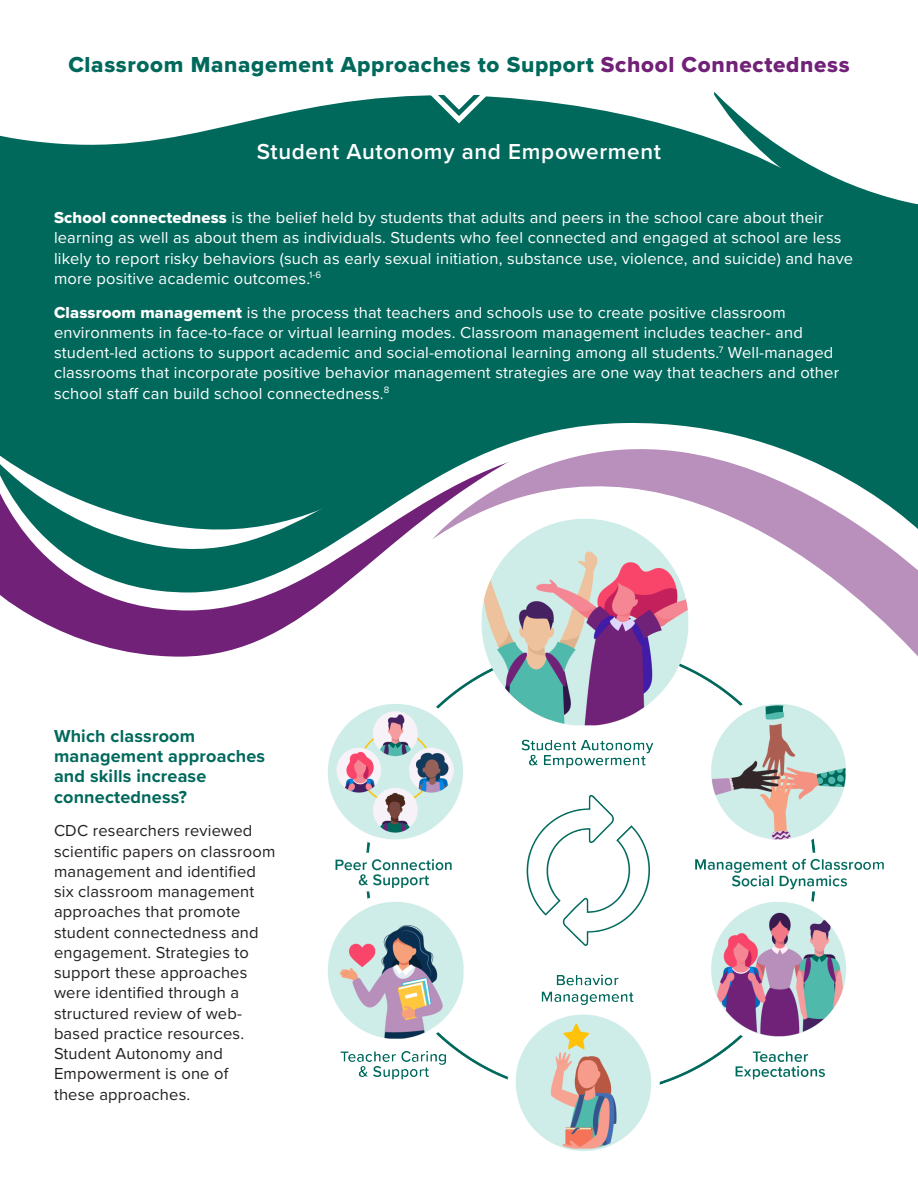
<style>
.page{position:relative;width:918px;height:1188px;background:#fff}
.page>*{position:absolute;margin:0;border:0;box-sizing:border-box;transform-origin:0 0}
.t1{font:22.5px "Proxima Nova Extrabld";letter-spacing:.03em;color:#00695c}
.t2{font:600 22.5px "Proxima Nova";letter-spacing:.03em;color:#fff}
.t3{font:700 18px/20.2px "Proxima Nova";letter-spacing:.01em;color:#00695c}
.t4{font:16.5px/20.2px "Proxima Nova";letter-spacing:.01em;color:#fff}
.t5{font:16.5px/20.2px "Proxima Nova";letter-spacing:.01em;color:#231f20}
.s1{color:#712177}
.s2{font-family:"Proxima Nova Extrabld"}
</style>
<div class="page">
<svg style="left:23px;top:611px;width:243px;height:46px;fill:#712177"></svg>
<svg style="left:0;top:171px;width:918px;height:422px;fill:#00695c"></svg>
<svg style="left:0;top:548px;width:266px;height:19px;background:#2a696f"></svg>
<svg style="left:0;top:218px;width:693px;height:330px;background:#35817b"></svg>
<div style="left:146px;top:171px;width:756px;height:291px;background:#00695c"></div>
<svg style="left:0;top:95px;width:673px;height:76px;fill:#00695c"></svg>
<div style="left:714px;top:243px;width:204px;height:11px;background:#00695c"></div>
<svg style="left:673px;top:91px;width:245px;height:152px;fill:#00695c"></svg>
<svg style="left:414px;top:95px;width:90px;height:28px"></svg>
<img style="left:266px;top:507px;width:652px;height:644px">
<p class="t1" style="left:68px;top:47px;width:783px">Classroom Management Approaches to Support <span class="s1">School Connectedness</span></p>
<h2 class="t2" style="left:257px;top:135px;width:406px">Student Autonomy and Empowerment</h2>
<p class="t4" style="left:54px;top:207px;width:801px"><span class="s2">School connectedness</span> is the belief held by students that adults and peers in the school care about their learning as well as about them as individuals. Students who feel connected and engaged at school are less likely to report risky behaviors (such as early sexual initiation, substance use, violence, and suicide) and have more positive academic outcomes.<sup>1-6</sup></p>
<h1 class="t4" style="left:54px;top:301px;width:787px"><span class="s2">Classroom management</span> is the process that teachers and schools use to create positive classroom environments in face-to-face or virtual learning modes. Classroom management includes teacher- and student-led actions to support academic and social-emotional learning among all students.<sup>7</sup> Well-managed classrooms that incorporate positive behavior management strategies are one way that teachers and other school staff can build school connectedness.<sup>8</sup></h1>
<h3 class="t3" style="left:54px;top:725px;width:213px">Which classroom management approaches and skills increase connectedness?</h3>
<p class="t5" style="left:54px;top:820px;width:223px">CDC researchers reviewed scientific papers on classroom management and identified six classroom management approaches that promote student connectedness and engagement. Strategies to support these approaches were identified through a structured review of web&shy;based practice resources.<br>Student Autonomy and<br>Empowerment is one of<br>these approaches.</p>
</div>
